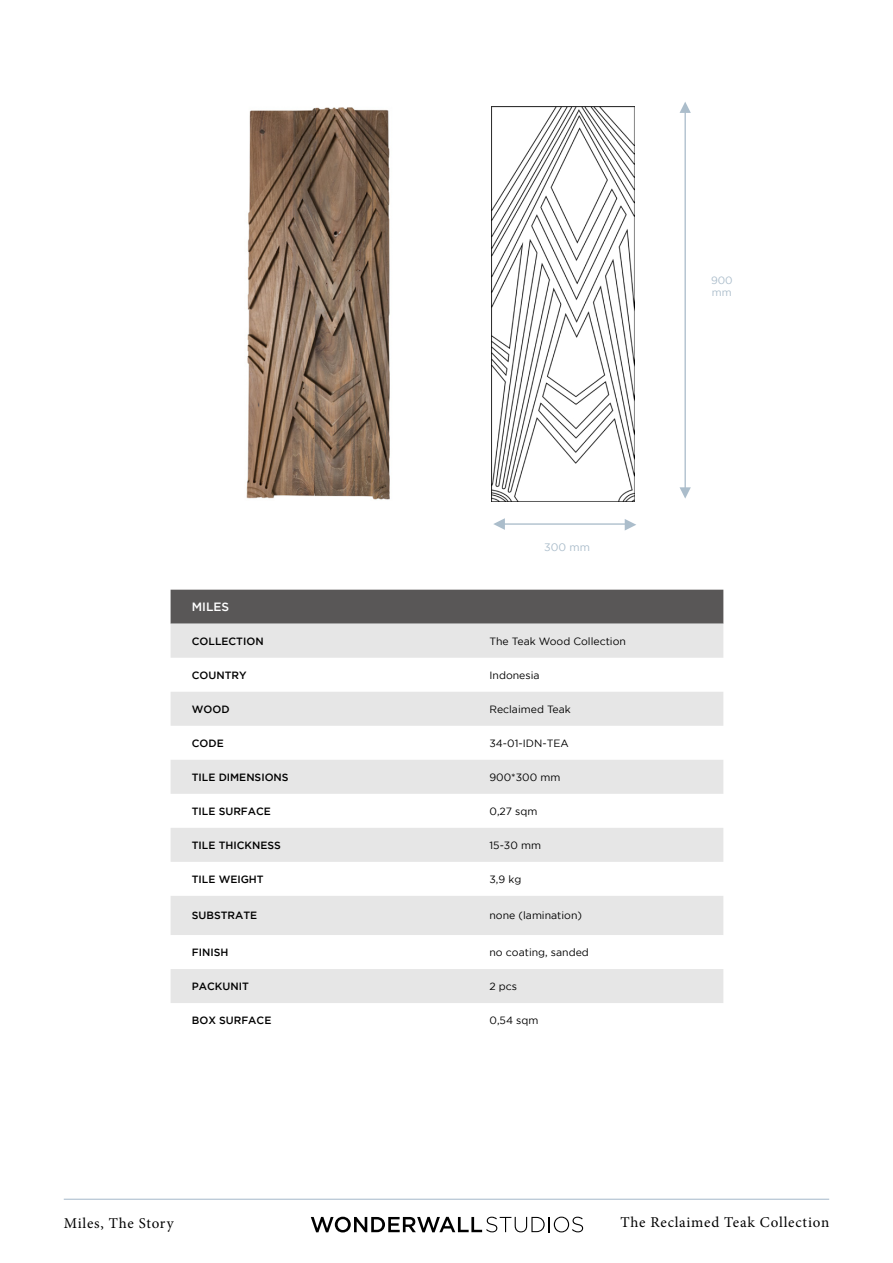
<style>
.page{position:relative;width:893px;height:1263px;background:#fff}
.page>*{position:absolute;margin:0;border:0;box-sizing:border-box;transform-origin:0 0}
.t1{font:15px "Minion Pro";letter-spacing:.05em;color:#000}
.t2{font:500 12px "Gotham";color:#fff}
.t3{font:10.8px "Gotham";color:#abbdcb}
.t4{font:500 10.5px "Gotham";color:#000}
.t5{font:10.5px "Gotham";color:#000}
.t6{font:10.5px "Gotham";color:#000}
.t7{font:10.5px/11.7px "Gotham";color:#abbdcb}
</style>
<div class="page">
<hr style="left:64px;top:1199px;width:765px;height:1px;background:#a3b7c9">
<svg style="left:311px;top:1216px;width:272px;height:16px"></svg>
<img style="left:246px;top:107px;width:144px;height:393px">
<hr style="left:684px;top:112px;width:2px;height:381px;background:#abbdcb">
<svg style="left:679px;top:102px;width:12px;height:11px"></svg>
<svg style="left:679px;top:487px;width:12px;height:12px"></svg>
<hr style="left:498px;top:523px;width:132px;height:2px;background:#abbdcb">
<svg style="left:625px;top:519px;width:11px;height:11px"></svg>
<svg style="left:493px;top:518px;width:12px;height:12px"></svg>
<img style="left:492px;top:106px;width:143px;height:396px">
<div style="left:171px;top:590px;width:552px;height:34px;background:#595757"></div>
<svg style="left:171px;top:624px;width:552px;height:379px;fill:#e6e6e6"></svg>
<p class="t7" style="left:711px;top:274px;width:23px">900 mm</p>
<p class="t3" style="left:544px;top:541px;width:47px">300 mm</p>
<p class="t2" style="left:192px;top:600px;width:39px">MILES</p>
<p class="t4" style="left:192px;top:635px;width:73px">COLLECTION</p>
<p class="t6" style="left:489px;top:635px;width:138px">The Teak Wood Collection</p>
<p class="t4" style="left:192px;top:669px;width:56px">COUNTRY</p>
<p class="t6" style="left:489px;top:669px;width:52px">Indonesia</p>
<p class="t4" style="left:192px;top:703px;width:39px">WOOD</p>
<p class="t6" style="left:489px;top:703px;width:83px">Reclaimed Teak</p>
<p class="t4" style="left:192px;top:737px;width:33px">CODE</p>
<p class="t5" style="left:489px;top:737px;width:81px">34-01-IDN-TEA</p>
<p class="t4" style="left:192px;top:771px;width:98px">TILE DIMENSIONS</p>
<p class="t5" style="left:489px;top:771px;width:72px">900*300 mm</p>
<p class="t4" style="left:192px;top:805px;width:81px">TILE SURFACE</p>
<p class="t5" style="left:489px;top:805px;width:49px">0,27 sqm</p>
<p class="t4" style="left:192px;top:839px;width:91px">TILE THICKNESS</p>
<p class="t5" style="left:489px;top:839px;width:53px">15-30 mm</p>
<p class="t4" style="left:192px;top:873px;width:73px">TILE WEIGHT</p>
<p class="t5" style="left:489px;top:873px;width:33px">3,9 kg</p>
<p class="t4" style="left:192px;top:910px;width:67px">SUBSTRATE</p>
<p class="t5" style="left:489px;top:910px;width:94px">none (lamination)</p>
<p class="t4" style="left:192px;top:946px;width:38px">FINISH</p>
<p class="t5" style="left:489px;top:946px;width:101px">no coating, sanded</p>
<p class="t4" style="left:192px;top:980px;width:59px">PACKUNIT</p>
<p class="t5" style="left:489px;top:980px;width:29px">2 pcs</p>
<p class="t4" style="left:192px;top:1014px;width:81px">BOX SURFACE</p>
<p class="t5" style="left:489px;top:1014px;width:50px">0,54 sqm</p>
<h1 class="t1" style="left:64px;top:1213px;width:111px">Miles, The Story</h1>
<h1 class="t1" style="left:620px;top:1212px;width:210px">The Reclaimed Teak Collection</h1>
</div>
